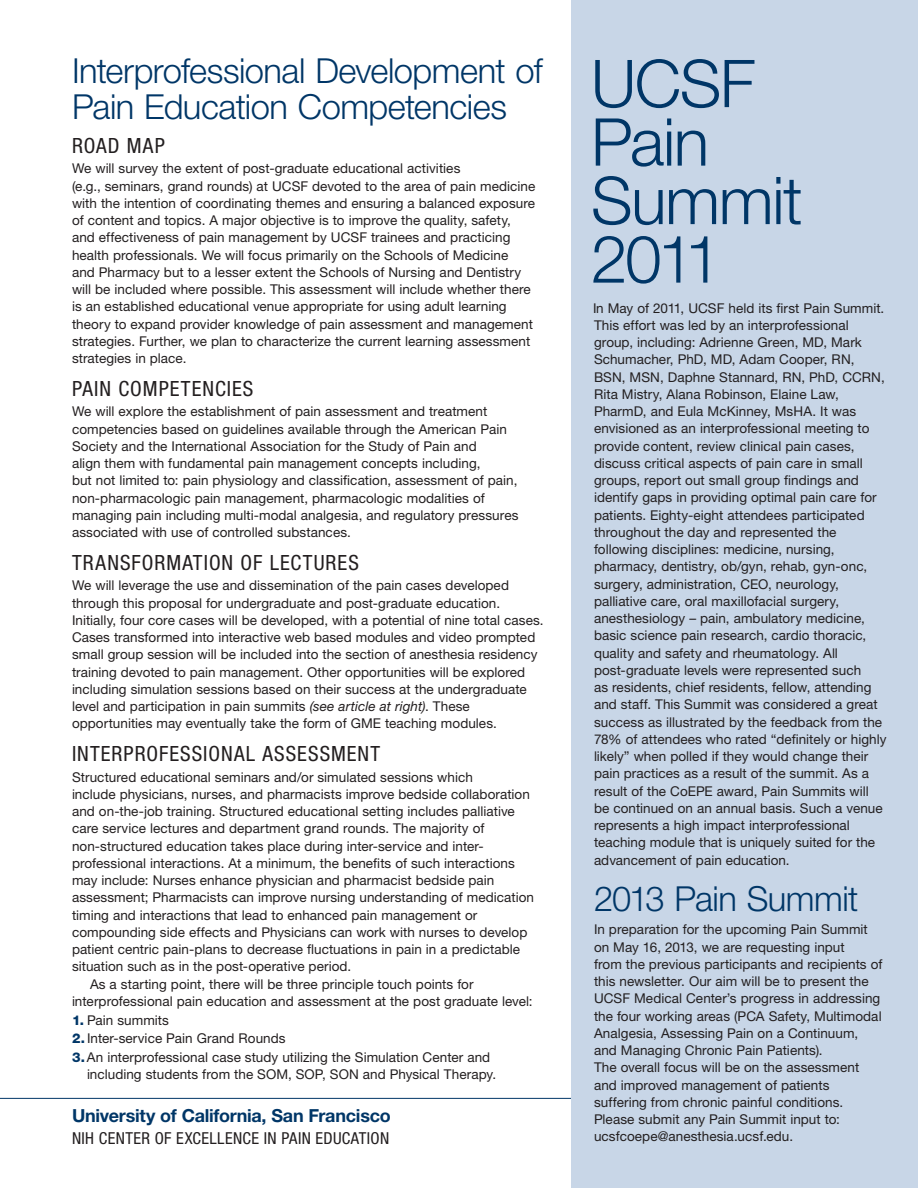
<style>
.page{position:relative;width:918px;height:1188px;background:#fff}
.page>*{position:absolute;margin:0;border:0;box-sizing:border-box;transform-origin:0 0}
.Hed_light{font:300 66px/58.5px "Helvetica Neue LT Std";letter-spacing:-.025em;color:#003667}
.Hed_light-2{font:300 34.5px/36px "Helvetica Neue LT Std";letter-spacing:-.015em;color:#003667}
.Subhead_all_caps{font:condensed 21px "Helvetica Neue LT Std";letter-spacing:.05em;color:#231f20}
.t1{font:700 18px "Helvetica Neue LT Std";letter-spacing:-.015em;color:#003667}
.Body_HelvReg_9_11_5{font:condensed 16.5px "Helvetica Neue LT Std";letter-spacing:.02em;color:#231f20}
.Body_Helv_noindent{font:13.5px/17.2px "Helvetica Neue LT Std";letter-spacing:.005em;color:#231f20}
.Body_HelvReg_9_11_5-2{font:13.5px/17.2px "Helvetica Neue LT Std";letter-spacing:.005em;color:#231f20}
.s1{font-style:italic}
.s2{font-weight:800;color:#003667}
</style>
<div class="page">
<hr style="left:0;top:1098px;width:596px;height:1px;background:#003667">
<div style="left:572px;top:0;width:346px;height:1188px;background:#c8d6e7"></div>
<p class="Hed_light-2" style="left:72px;top:52px;width:472px">Interprofessional Development of<br>Pain Education Competencies</p>
<p class="Subhead_all_caps" style="left:72px;top:134px;width:94px">ROAD MAP</p>
<p class="Body_Helv_noindent" style="left:72px;top:160px;width:465px">We will survey the extent of post-graduate educational activities<br>(e.g., seminars, grand rounds) at UCSF devoted to the area of pain medicine with the intention of coordinating themes and ensuring a balanced exposure of content and topics. A major objective is to improve the quality, safety, and effectiveness of pain management by UCSF trainees and practicing health professionals. We will focus primarily on the Schools of Medicine<br>and Pharmacy but to a lesser extent the Schools of Nursing and Dentistry will be included where possible. This assessment will include whether there is an established educational venue appropriate for using adult learning theory to expand provider knowledge of pain assessment and management strategies. Further, we plan to characterize the current learning assessment strategies in place.</p>
<p class="Subhead_all_caps" style="left:72px;top:377px;width:183px">PAIN COMPETENCIES</p>
<p class="Body_Helv_noindent" style="left:72px;top:403px;width:448px">We will explore the establishment of pain assessment and treatment competencies based on guidelines available through the American Pain Society and the International Association for the Study of Pain and<br>align them with fundamental pain management concepts including,<br>but not limited to: pain physiology and classification, assessment of pain, non-pharmacologic pain management, pharmacologic modalities of managing pain including multi-modal analgesia, and regulatory pressures associated with use of controlled substances.</p>
<p class="Subhead_all_caps" style="left:72px;top:551px;width:288px">TRANSFORMATION OF LECTURES</p>
<p class="Body_Helv_noindent" style="left:72px;top:577px;width:473px">We will leverage the use and dissemination of the pain cases developed through this proposal for undergraduate and post-graduate education.<br>Initially, four core cases will be developed, with a potential of nine total cases.<br>Cases transformed into interactive web based modules and video prompted small group session will be included into the section of anesthesia residency training devoted to pain management. Other opportunities will be explored including simulation sessions based on their success at the undergraduate level and participation in pain summits <span class="s1">(see article at right)</span>. These opportunities may eventually take the form of GME teaching modules.</p>
<p class="Subhead_all_caps" style="left:72px;top:742px;width:310px">INTERPROFESSIONAL ASSESSMENT</p>
<p class="Body_Helv_noindent" style="left:72px;top:768px;width:464px">Structured educational seminars and/or simulated sessions which<br>include physicians, nurses, and pharmacists improve bedside collaboration and on-the-job training. Structured educational setting includes palliative care service lectures and department grand rounds. The majority of non-structured education takes place during inter-service and inter&shy;professional interactions. At a minimum, the benefits of such interactions may include: Nurses enhance physician and pharmacist bedside pain assessment; Pharmacists can improve nursing understanding of medication timing and interactions that lead to enhanced pain management or compounding side effects and Physicians can work with nurses to develop patient centric pain-plans to decrease fluctuations in pain in a predictable situation such as in the post-operative period.</p>
<p class="Body_HelvReg_9_11_5-2" style="left:72px;top:975px;width:462px;text-indent:18px">As a starting point, there will be three principle touch points for interprofessional pain education and assessment at the post graduate level:</p>
<p class="Body_Helv_noindent" style="left:72px;top:1011px;width:99px"><span class="s2">1.</span> Pain summits</p>
<p class="Body_Helv_noindent" style="left:72px;top:1030px;width:215px"><span class="s2">2.</span>Inter-service Pain Grand Rounds</p>
<p class="Body_Helv_noindent" style="left:87px;top:1049px;width:411px;text-indent:-15px"><span class="s2">3.</span>An interprofessional case study utilizing the Simulation Center and including students from the SOM, SOP, SON and Physical Therapy.</p>
<p class="t1" style="left:72px;top:1104px;width:320px">University of California, San Francisco</p>
<p class="Body_HelvReg_9_11_5" style="left:72px;top:1129px;width:319px">NIH CENTER OF EXCELLENCE IN PAIN EDUCATION</p>
<p class="Hed_light" style="left:591px;top:53px;width:213px">UCSF<br>Pain<br>Summit</p>
<p class="Hed_light" style="left:591px;top:229px;width:132px">2011</p>
<p class="Body_Helv_noindent" style="left:593px;top:299px;width:295px">In May of 2011, UCSF held its first Pain Summit.<br>This effort was led by an interprofessional group, including: Adrienne Green, MD, Mark Schumacher, PhD, MD, Adam Cooper, RN, BSN, MSN, Daphne Stannard, RN, PhD, CCRN, Rita Mistry, Alana Robinson, Elaine Law, PharmD, and Eula McKinney, MsHA. It was envisioned as an interprofessional meeting to provide content, review clinical pain cases, discuss critical aspects of pain care in small groups, report out small group findings and identify gaps in providing optimal pain care for patients. Eighty-eight attendees participated throughout the day and represented the following disciplines: medicine, nursing, pharmacy, dentistry, ob/gyn, rehab, gyn-onc, surgery, administration, CEO, neurology, palliative care, oral maxillofacial surgery, anesthesiology – pain, ambulatory medicine, basic science pain research, cardio thoracic, quality and safety and rheumatology. All post-graduate levels were represented such<br>as residents, chief residents, fellow, attending and staff. This Summit was considered a great success as illustrated by the feedback from the 78% of attendees who rated “definitely or highly likely” when polled if they would change their pain practices as a result of the summit. As a result of the CoEPE award, Pain Summits will be continued on an annual basis. Such a venue represents a high impact interprofessional teaching module that is uniquely suited for the advancement of pain education.</p>
<p class="Hed_light-2" style="left:594px;top:880px;width:266px">2013 Pain Summit</p>
<p class="Body_Helv_noindent" style="left:594px;top:921px;width:290px">In preparation for the upcoming Pain Summit on May 16, 2013, we are requesting input<br>from the previous participants and recipients of this newsletter. Our aim will be to present the UCSF Medical Center’s progress in addressing the four working areas (PCA Safety, Multimodal Analgesia, Assessing Pain on a Continuum, and Managing Chronic Pain Patients).<br>The overall focus will be on the assessment and improved management of patients suffering from chronic painful conditions.<br>Please submit any Pain Summit input to: ucsfcoepe@anesthesia.ucsf.edu.</p>
</div>
